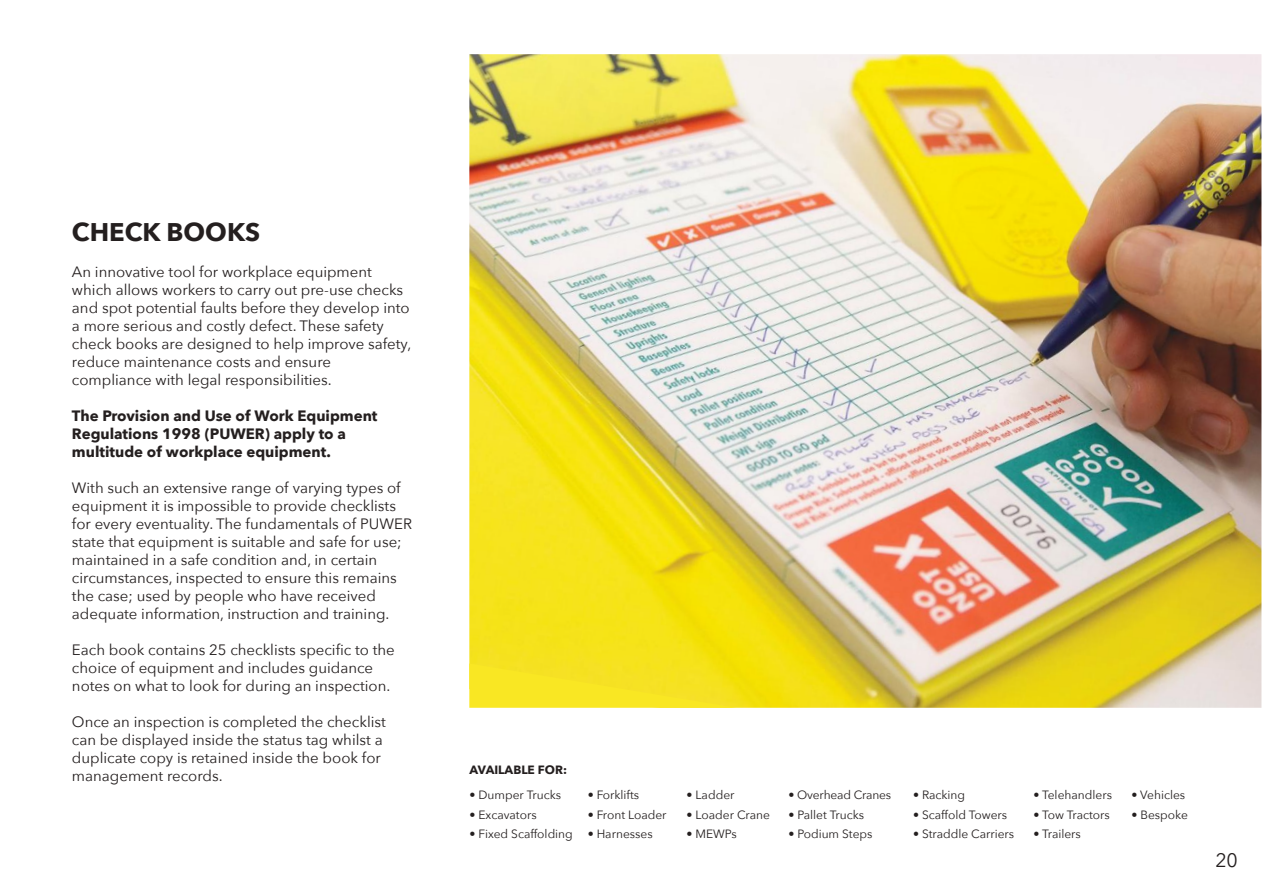
<style>
.page{position:relative;width:1263px;height:893px;background:#fff}
.page>*{position:absolute;margin:0;border:0;box-sizing:border-box;transform-origin:0 0}
.t1{font:700 25.5px "Avenir Next";color:#241f1f}
.t2{font:19.5px "Avenir Next";color:#241f1f}
.t3{font:15px/18px "Avenir Next";color:#241f1f}
.t4{font:700 15px/18px "Avenir Next";color:#241f1f}
.t5{font:12px "Avenir Next";color:#241f1f}
.t6{font:700 12px "Avenir Next";color:#241f1f}
</style>
<div class="page">
<img style="left:469px;top:54px;width:792px;height:654px">
<svg style="left:469px;top:663px;width:267px;height:45px"></svg>
<h1 class="t1" style="left:72px;top:210px;width:190px">CHECK BOOKS</h1>
<p class="t3" style="left:72px;top:262px;width:341px">An innovative tool for workplace equipment which allows workers to carry out pre-use checks and spot potential faults before they develop into a more serious and costly defect. These safety check books are designed to help improve safety, reduce maintenance costs and ensure compliance with legal responsibilities.</p>
<p class="t4" style="left:72px;top:407px;width:307px">The Provision and Use of Work Equipment<br>Regulations 1998 (PUWER) apply to a multitude of workplace equipment.</p>
<p class="t3" style="left:72px;top:478px;width:342px">With such an extensive range of varying types of equipment it is impossible to provide checklists for every eventuality. The fundamentals of PUWER state that equipment is suitable and safe for use; maintained in a safe condition and, in certain circumstances, inspected to ensure this remains the case; used by people who have received adequate information, instruction and training.</p>
<p class="t3" style="left:72px;top:640px;width:324px">Each book contains 25 checklists specific to the choice of equipment and includes guidance notes on what to look for during an inspection.</p>
<p class="t3" style="left:72px;top:712px;width:315px">Once an inspection is completed the checklist can be displayed inside the status tag whilst a duplicate copy is retained inside the book for management records.</p>
<p class="t6" style="left:469px;top:759px;width:99px">AVAILABLE FOR:</p>
<p class="t5" style="left:469px;top:785px;width:93px">• Dumper Trucks</p>
<p class="t5" style="left:469px;top:805px;width:69px">• Excavators</p>
<p class="t5" style="left:469px;top:824px;width:105px">• Fixed Scaffolding</p>
<p class="t5" style="left:588px;top:785px;width:53px">• Forklifts</p>
<p class="t5" style="left:588px;top:805px;width:80px">• Front Loader</p>
<p class="t5" style="left:588px;top:824px;width:67px">• Harnesses</p>
<p class="t5" style="left:686px;top:785px;width:49px">• Ladder</p>
<p class="t5" style="left:686px;top:805px;width:85px">• Loader Crane</p>
<p class="t5" style="left:686px;top:824px;width:52px">• MEWPs</p>
<p class="t5" style="left:789px;top:785px;width:104px">• Overhead Cranes</p>
<p class="t5" style="left:789px;top:805px;width:77px">• Pallet Trucks</p>
<p class="t5" style="left:789px;top:824px;width:85px">• Podium Steps</p>
<p class="t5" style="left:913px;top:785px;width:54px">• Racking</p>
<p class="t5" style="left:913px;top:805px;width:96px">• Scaffold Towers</p>
<p class="t5" style="left:913px;top:824px;width:103px">• Straddle Carriers</p>
<p class="t5" style="left:1033px;top:785px;width:80px">• Telehandlers</p>
<p class="t5" style="left:1033px;top:805px;width:78px">• Tow Tractors</p>
<p class="t5" style="left:1033px;top:824px;width:49px">• Trailers</p>
<p class="t5" style="left:1131px;top:785px;width:55px">• Vehicles</p>
<p class="t5" style="left:1131px;top:805px;width:58px">• Bespoke</p>
<h2 class="t2" style="left:1215px;top:844px;width:24px">20</h2>
</div>
